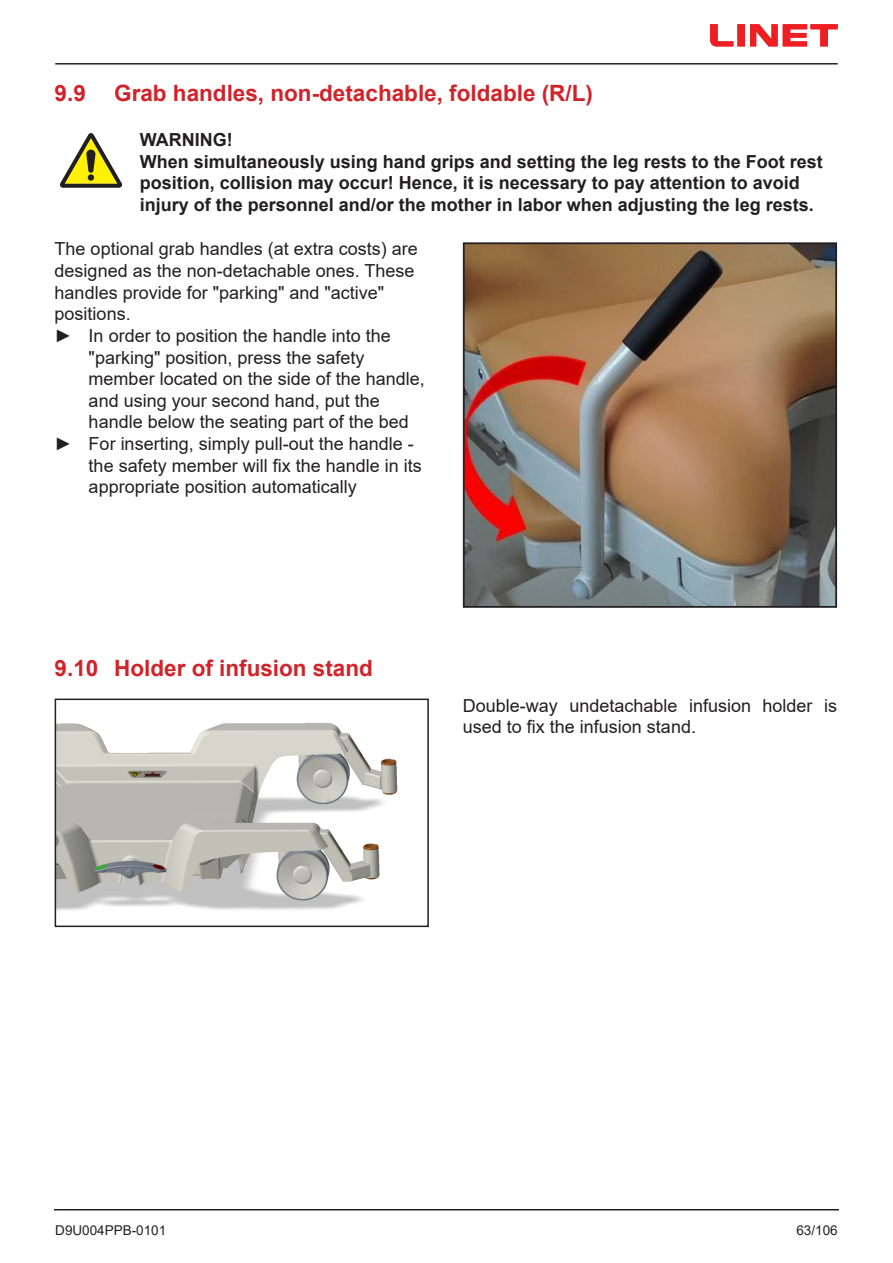
<style>
.page{position:relative;width:893px;height:1263px;background:#fff}
.page>*{position:absolute;margin:0;border:0;box-sizing:border-box;transform-origin:0 0}
.t1{font:700 22.5px "Arial";color:#d1232a}
.Tabulka_text_-_left{font:18px/21.6px "Arial";color:#231f20}
.Tabulka_bezpečnostní_instrukce{font:700 18px/21.6px "Arial";color:#231f20}
.Normal_text{font:18px/21.6px "Arial";color:#231f20}
.t2{font:13.5px "Arial";color:#231f20}
</style>
<div class="page">
<hr style="left:54px;top:1209px;width:785px;height:1px;background:#231f20">
<svg style="left:710px;top:24px;width:128px;height:22px"></svg>
<hr style="left:55px;top:63px;width:783px;height:2px;background:#231f20">
<svg style="left:60px;top:133px;width:62px;height:55px"></svg>
<img style="left:466px;top:245px;width:368px;height:360px">
<div style="left:463px;top:242px;width:374px;height:366px;border:2px solid #231f20"></div>
<img style="left:58px;top:722px;width:340px;height:188px">
<div style="left:55px;top:698px;width:374px;height:229px;border:2px solid #231f20"></div>
<p class="t1" style="left:55px;top:78px;width:33px">9.9</p>
<p class="t1" style="left:114px;top:78px;width:480px">Grab handles, non-detachable, foldable (R/L)</p>
<p class="Tabulka_bezpečnostní_instrukce" style="left:140px;top:129px;width:94px">WARNING!</p>
<p class="Tabulka_bezpečnostní_instrukce" style="left:140px;top:151px;width:685px">When simultaneously using hand grips and setting the leg rests to the Foot rest position, collision may occur! Hence, it is necessary to pay attention to avoid injury of the personnel and/or the mother in labor when adjusting the leg rests.</p>
<p class="Tabulka_text_-_left" style="left:55px;top:238px;width:365px">The optional grab handles (at extra costs) are designed as the non-detachable ones. These handles provide for "parking" and "active" positions.</p>
<p class="Tabulka_text_-_left" style="left:89px;top:325px;width:338px;text-indent:-34px">► In order to position the handle into the "parking" position, press the safety member located on the side of the handle, and using your second hand, put the handle below the seating part of the bed</p>
<p class="Tabulka_text_-_left" style="left:89px;top:433px;width:335px;text-indent:-34px">► For inserting, simply pull-out the handle - the safety member will fix the handle in its appropriate position automatically</p>
<p class="t1" style="left:55px;top:652px;width:320px">9.10 Holder of infusion stand</p>
<p class="Normal_text" style="left:463px;top:694px;width:376px">Double-way undetachable infusion holder is used to fix the infusion stand.</p>
<p class="t2" style="left:55px;top:1221px;width:113px">D9U004PPB-0101</p>
<p class="t2" style="left:796px;top:1221px;width:43px">63/106</p>
</div>
